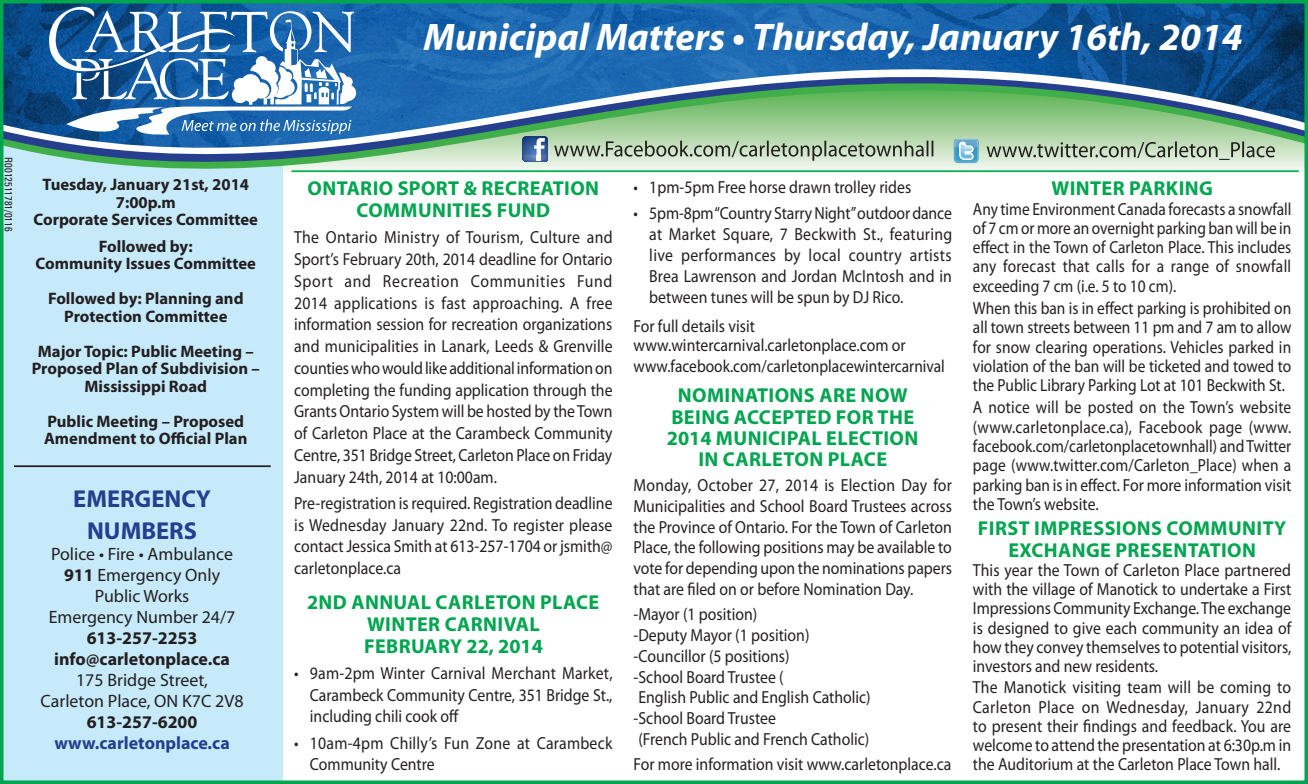
<style>
.page{position:relative;width:1308px;height:784px;background:#fff}
.page>*{position:absolute;margin:0;border:0;box-sizing:border-box;transform-origin:0 0}
.t1{font:italic 700 38.5px "Myriad Pro";color:#fff}
.t2{font:700 24.5px "Myriad Pro";color:#253f8e}
.t3{font:700 20.12px/21.7px "Myriad Pro";letter-spacing:.02em;color:#00a54f;text-align:center}
.t4{font:700 20.12px "Myriad Pro";color:#00a54f}
.t5{font:17.85px/21px "Myriad Pro";color:#231f20;text-align:center}
.t6{font:700 17.85px/21px "Myriad Pro";color:#231f20;text-align:center}
.t7{font:17.5px/21.7px "Myriad Pro";color:#231f20;text-align:justify;scale:.9 1}
.t8{font:17.5px/19.2px "Myriad Pro";color:#231f20;text-align:justify;scale:.88 1}
.t9{font:700 16.62px/17.5px "Myriad Pro";color:#231f20;text-align:center}
.t10{font:condensed 10.5px "Univers";color:#231f20}
.s1{font-weight:700}
.s2{font-weight:400}
.s3{font-weight:700;color:#253f8e}
</style>
<div class="page">
<div style="left:1px;top:92px;width:281px;height:691px;background:#c6eafa"></div>
<svg style="left:43px;top:154px;width:1259px;height:39px"></svg>
<img style="left:5px;top:5px;width:1297px;height:149px">
<svg style="left:49px;top:7px;width:307px;height:127px"></svg>
<svg style="left:522px;top:136px;width:25px;height:25px"></svg>
<svg style="left:953px;top:138px;width:25px;height:25px"></svg>
<svg style="left:986px;top:141px;width:288px;height:19px;background:#a8b9a2"></svg>
<svg style="left:554px;top:140px;width:379px;height:21px;background:#aabba4"></svg>
<div style="left:0;top:0;width:1307px;height:783px;border:4px solid #00a54f"></div>
<hr style="left:291px;top:170px;width:1007px;height:2px;background:#00b050">
<hr style="left:14px;top:465px;width:257px;height:2px;background:#231f20">
<p class="t1" style="left:423px;top:16px;width:820px">Municipal Matters • Thursday, January 16th, 2014</p>
<p class="t10" style="left:15px;top:157px;width:76px;rotate:90deg">R0012511781/0116</p>
<p class="t9" style="left:42px;top:176px;width:208px">Tuesday, January 21st, 2014</p>
<p class="t9" style="left:116px;top:193px;width:61px">7:00p.m</p>
<p class="t9" style="left:33px;top:211px;width:226px">Corporate Services Committee</p>
<p class="t9" style="left:99px;top:237px;width:95px">Followed by:</p>
<p class="t9" style="left:36px;top:255px;width:222px">Community Issues Committee</p>
<p class="t9" style="left:48px;top:290px;width:197px">Followed by: Planning and<br>Protection Committee</p>
<p class="t9" style="left:32px;top:342px;width:230px">Major Topic: Public Meeting –<br>Proposed Plan of Subdivision –<br>Mississippi Road</p>
<p class="t9" style="left:44px;top:412px;width:205px;text-align:left">Public Meeting – Proposed<br>Amendment to Official Plan</p>
<p class="t2" style="left:73px;top:485px;width:78px">EMERGEN</p>
<p class="t2" style="left:181px;top:485px;width:31px">CY</p>
<p class="t2" style="left:87px;top:516px;width:111px">NUMBERS</p>
<p class="t5" style="left:51px;top:543px;width:183px">Police • Fire • Ambulance</p>
<p class="t5" style="left:64px;top:564px;width:157px"><span class="s1">911</span> Emergency Only</p>
<p class="t6" style="left:49px;top:585px;width:188px"><span class="s2">Public Works<br>Emergency Number 24/7<br></span>613-257-2253 info@carletonplace.ca</p>
<p class="t5" style="left:41px;top:669px;width:204px">175 Bridge Street,<br>Carleton Place, ON K7C 2V8<br><span class="s1">613-257-6200 </span><span class="s3">www.carletonplace.ca</span></p>
<p class="t3" style="left:307px;top:178px;width:42px">Ontario</p>
<p class="t3" style="left:397px;top:178px;width:25px">Sport</p>
<p class="t3" style="left:463px;top:178px;width:89px">&amp; Recreatio</p>
<p class="t3" style="left:585px;top:178px;width:15px">n</p>
<p class="t3" style="left:356px;top:199px;width:29px">Comm</p>
<p class="t3" style="left:418px;top:199px;width:134px">unities Fund</p>
<p class="t7" style="left:294px;top:227px;width:355px">The Ontario Ministry of Tourism, Culture and Sport’s February 20th, 2014 deadline for Ontario Sport and Recreation Communities Fund 2014 applications is fast approaching. A free information session for recreation organizations and municipalities in Lanark, Leeds &amp; Grenville counties who would like additional information on completing the funding application through the Grants Ontario System will be hosted by the Town of Carleton Place at the Carambeck Community Centre, 351 Bridge Street, Carleton Place on Friday January 24th, 2014 at 10:00am.</p>
<p class="t7" style="left:294px;top:492px;width:355px">Pre-registration is required. Registration deadline is Wednesday January 22nd. To register please contact Jessica Smith at 613-257-1704 or jsmith@ carletonplace.ca</p>
<p class="t3" style="left:307px;top:591px;width:293px">2nd Annual Carleton Place<br>Winter Carnival</p>
<p class="t4" style="left:364px;top:634px;width:180px">February 22, 2014</p>
<p class="t7" style="left:310px;top:662px;width:338px;text-indent:-16px">• 9am-2pm Winter Carnival Merchant Market, Carambeck Community Centre, 351 Bridge St., including chili cook off</p>
<p class="t7" style="left:310px;top:731px;width:338px;text-indent:-16px">• 10am-4pm Chilly’s Fun Zone at Carambeck<br>Community Centre</p>
<p class="t7" style="left:633px;top:177px;width:310px">• 1pm-5pm Free horse drawn trolley rides</p>
<p class="t7" style="left:649px;top:203px;width:338px;line-height:21.2px;text-indent:-16px">• 5pm-8pm“Country StarryNight”outdoordance at Market Square, 7 Beckwith St., featuring live performances by local country artists Brea Lawrenson and Jordan McIntosh and in between tunes will be spun by DJ Rico.</p>
<p class="t7" style="left:633px;top:316px;width:304px;line-height:19.4px">For full details visit www.wintercarnival.carletonplace.com or</p>
<p class="t8" style="left:633px;top:357px;width:355px">www.facebook.com/carletonplacewintercarnival</p>
<p class="t3" style="left:677px;top:385px;width:14px">Nomi</p>
<p class="t3" style="left:730px;top:385px;width:27px">natio</p>
<p class="t3" style="left:789px;top:385px;width:103px">ns are now</p>
<p class="t3" style="left:671px;top:406px;width:76px">being acc</p>
<p class="t3" style="left:771px;top:406px;width:78px">epted for</p>
<p class="t3" style="left:877px;top:406px;width:38px">the</p>
<p class="t3" style="left:666px;top:427px;width:106px">2014 Municipa</p>
<p class="t3" style="left:811px;top:427px;width:60px">l Electio</p>
<p class="t3" style="left:904px;top:427px;width:15px">n</p>
<p class="t3" style="left:698px;top:448px;width:190px">in Carleton Place</p>
<p class="t7" style="left:633px;top:475px;width:355px;line-height:20.8px">Monday, October 27, 2014 is Election Day for Municipalities and School Board Trustees across the Province of Ontario. For the Town of Carleton Place, the following positions may be available to vote for depending upon the nominations papers that are filed on or before Nomination Day.</p>
<p class="t7" style="left:633px;top:603px;width:139px">-Mayor (1 position)</p>
<p class="t7" style="left:633px;top:624px;width:197px">-Deputy Mayor (1 position)</p>
<p class="t7" style="left:633px;top:645px;width:175px">-Councillor (5 positions)</p>
<p class="t7" style="left:633px;top:666px;width:265px;line-height:20.8px">-School Board Trustee (<br>English Public and English Catholic)</p>
<p class="t7" style="left:633px;top:707px;width:263px;line-height:20.8px">-School Board Trustee<br>(French Public and French Catholic)</p>
<p class="t7" style="left:633px;top:753px;width:354px">For more information visit www.carletonplace.ca</p>
<p class="t3" style="left:1051px;top:178px;width:163px">Winter Parking</p>
<p class="t8" style="left:972px;top:199px;width:363px">Any time Environment Canada forecasts a snowfall of 7 cm or more an overnight parking ban will be in effect in the Town of Carleton Place. This includes any forecast that calls for a range of snowfall exceeding 7 cm (i.e. 5 to 10 cm).</p>
<p class="t8" style="left:972px;top:299px;width:363px">When this ban is in effect parking is prohibited on all town streets between 11 pm and 7 am to allow for snow clearing operations. Vehicles parked in violation of the ban will be ticketed and towed to the Public Library Parking Lot at 101 Beckwith St.</p>
<p class="t8" style="left:972px;top:398px;width:363px">A notice will be posted on the Town’s website (www.carletonplace.ca), Facebook page (www. facebook.com/carletonplacetownhall) and Twitter page (www.twitter.com/Carleton_Place) when a parking ban is in effect. For more information visit the Town’s website.</p>
<p class="t3" style="left:977px;top:517px;width:22px">First</p>
<p class="t3" style="left:1034px;top:517px;width:21px">Impr</p>
<p class="t3" style="left:1082px;top:517px;width:23px">essio</p>
<p class="t3" style="left:1136px;top:517px;width:59px">ns Comm</p>
<p class="t3" style="left:1227px;top:517px;width:60px">unity</p>
<p class="t3" style="left:1008px;top:538px;width:191px">Exchange Presentatio</p>
<p class="t3" style="left:1241px;top:538px;width:15px">n</p>
<p class="t7" style="left:972px;top:560px;width:355px;line-height:19.2px">This year the Town of Carleton Place partnered with the village of Manotick to undertake a First Impressions Community Exchange. The exchange is designed to give each community an idea of how they convey themselves to potential visitors, investors and new residents.</p>
<p class="t7" style="left:972px;top:677px;width:355px;line-height:19.2px">The Manotick visiting team will be coming to Carleton Place on Wednesday, January 22nd to present their findings and feedback. You are welcome to attend the presentation at 6:30p.m in the Auditorium at the Carleton Place Town hall.</p>
</div>
